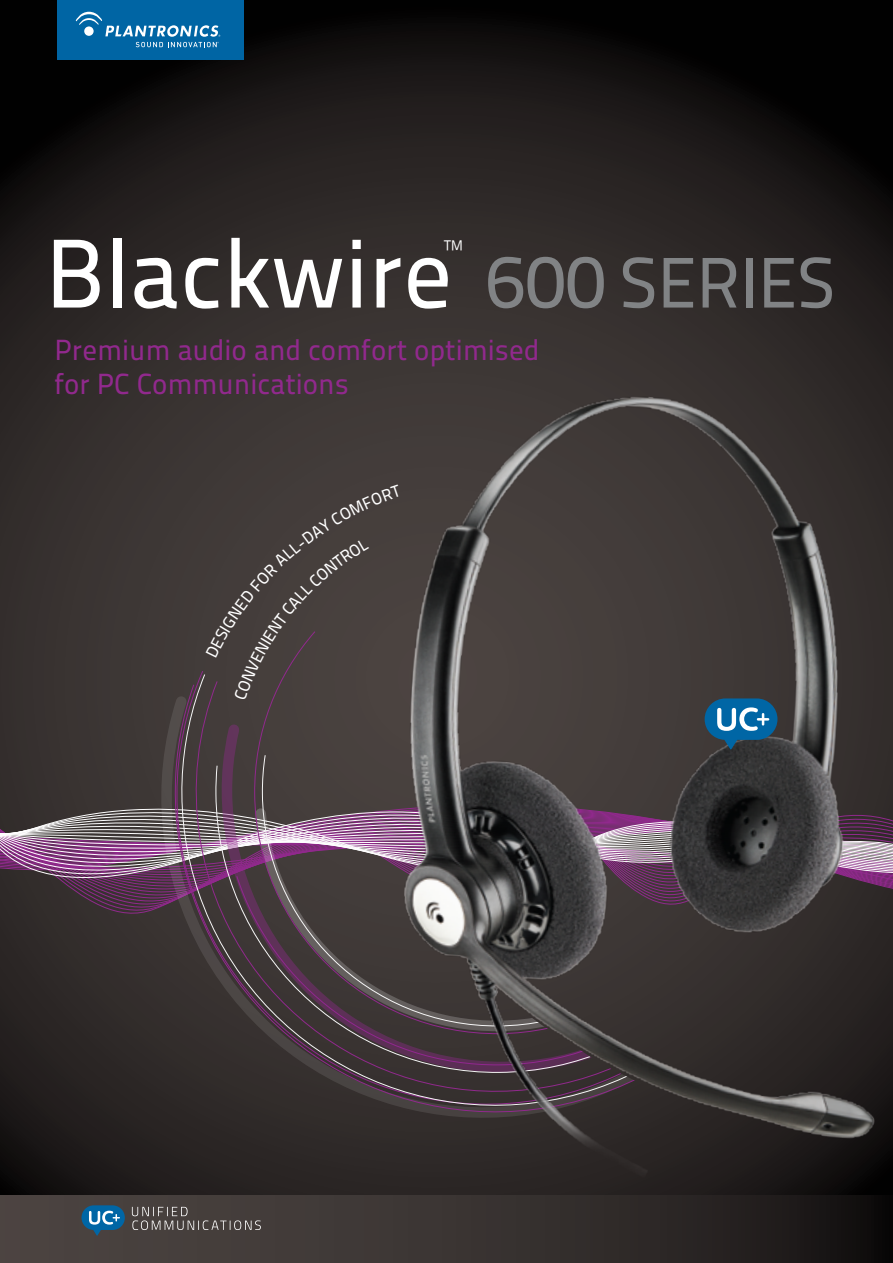
<style>
.page{position:relative;width:893px;height:1263px;background:#fff}
.page>*{position:absolute;margin:0;border:0;box-sizing:border-box;transform-origin:0 0}
.t1{font:97.5px "Titillium Maps 26 L 250 wt";color:#fff}
.t2{font:71.25px "Titillium Maps 26 L 250 wt";letter-spacing:-.01em;color:#818385}
.t3{font:34.95px "Titillium Maps 26 L 250 wt";color:#fff}
.t4{font:29.1px/34.2px "Titillium Maps 26 L 250 wt";color:#91298d}
.s1{font-size:75.6px}
</style>
<div class="page">
<svg style="left:0;top:0;width:893px;height:278px;background:#1a1716"></svg>
<div style="left:0;top:1195px;width:893px;height:68px;background:linear-gradient(to right,#534b48,#1a1616)"></div>
<div style="left:57px;top:0;width:186px;height:59px;background:#0065a4"></div>
<svg style="left:76px;top:12px;width:144px;height:35px"></svg>
<img style="left:0;top:278px;width:893px;height:972px">
<svg style="left:82px;top:1205px;width:43px;height:31px"></svg>
<svg style="left:132px;top:1207px;width:129px;height:23px;background:#5b5553"></svg>
<svg style="left:705px;top:698px;width:72px;height:51px;background:#2f6d93"></svg>
<div style="left:206px;top:485px;width:195px;height:215px;background:#463f3c"></div>
<h1 class="t1" style="left:45px;top:200px;width:409px">Blackwire</h1>
<p class="t3" style="left:444px;top:224px;width:20px">™</p>
<h2 class="t2" style="left:485px;top:229px;width:351px"><span class="s1">600</span> SERIES</h2>
<p class="t4" style="left:54px;top:331px;width:487px">Premium audio and comfort optimised for PC Communications</p>
</div>
